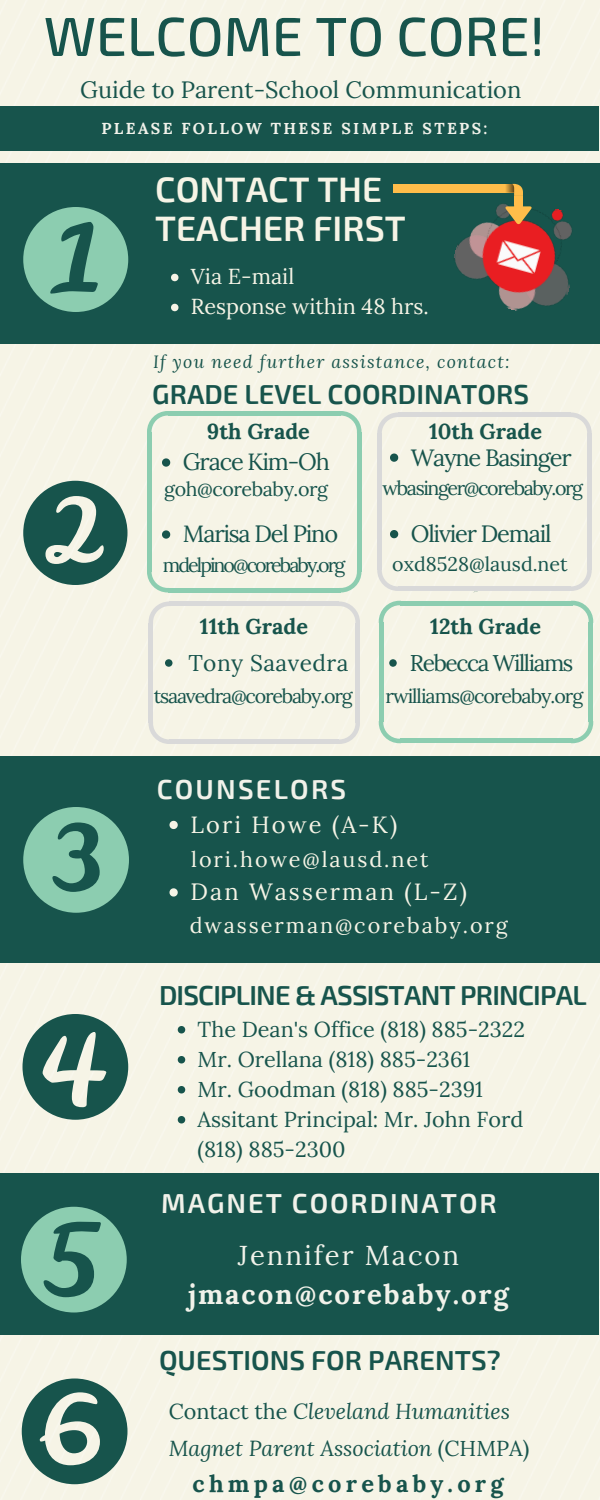
<style>
.page{position:relative;width:600px;height:1500px;background:#f6f4e6}
.page>*{position:absolute;margin:0;border:0;box-sizing:border-box;transform-origin:0 0}
.t1{font:500 55px "Exo 2";color:#17544c}
.t2{font:600 35.4px/39px "Exo 2";color:#f6f4e6}
.t3{font:600 27.5px "Exo 2";color:#17544c}
.t4{font:600 27.5px "Exo 2";letter-spacing:-.03em;color:#17544c}
.t5{font:600 27.5px "Exo 2";letter-spacing:.07em;color:#f1f2ea}
.t6{font:700 27.5px "Lora";letter-spacing:.07em;color:#f1f2ea}
.t7{font:27.5px "Lora";letter-spacing:.07em;color:#f1f2ea}
.t8{font:23.6px "Lora";letter-spacing:-.05em;color:#17544c}
.t9{font:23.6px "Lora";color:#17544c}
.t10{font:23.6px "Lora";letter-spacing:.09em;color:#f6f4e6}
.t11{font:700 23.6px "Lora";letter-spacing:.18em;color:#17544c}
.t12{font:22.7px "Lora";letter-spacing:-.06em;color:#17544c}
.t13{font:22.7px "Lora";letter-spacing:.02em;color:#17544c}
.t14{font:21.6px/30px "Lora";color:#17544c}
.t15{font:italic 21.6px/36.8px "Lora";color:#17544c}
.t16{font:21.6px "Lora";letter-spacing:.09em;color:#f6f4e6}
.t17{font:700 21.6px "Lora";color:#17544c}
.t18{font:21.6px/30px "Lora";color:#f6f4e6}
.t19{font:19.7px "Lora";letter-spacing:-.06em;color:#17544c}
.t20{font:19.7px "Lora";letter-spacing:-.1em;color:#17544c}
.t21{font:19.7px "Lora";color:#17544c}
.t22{font:19.7px "Lora";letter-spacing:-.02em;color:#17544c}
.t23{font:italic 17.7px "Lora";letter-spacing:.07em;color:#17544c}
.t24{font:700 15.8px "Lora";letter-spacing:.15em;color:#f1f2ea}
.s1{font-style:normal}
</style>
<div class="page">
<div style="left:0;top:164px;width:600px;height:180px;background:#17544c"></div>
<svg style="left:171px;top:274px;width:7px;height:7px"></svg>
<svg style="left:171px;top:304px;width:7px;height:7px"></svg>
<svg style="left:23px;top:207px;width:105px;height:105px"></svg>
<div style="left:0;top:106px;width:599px;height:45px;background:#17544c"></div>
<div style="left:0;top:756px;width:600px;height:207px;background:#17544c"></div>
<svg style="left:170px;top:821px;width:8px;height:8px"></svg>
<svg style="left:178px;top:1026px;width:7px;height:8px"></svg>
<svg style="left:178px;top:1056px;width:7px;height:8px"></svg>
<svg style="left:178px;top:1086px;width:7px;height:8px"></svg>
<svg style="left:178px;top:1116px;width:7px;height:8px"></svg>
<div style="left:0;top:1173px;width:599px;height:162px;background:#17544c"></div>
<svg style="left:23px;top:481px;width:105px;height:104px;background:#678e84"></svg>
<svg style="left:147px;top:411px;width:22px;height:22px"></svg>
<svg style="left:339px;top:411px;width:22px;height:22px"></svg>
<div style="left:168px;top:411px;width:173px;height:5px;background:#8ccdb0"></div>
<div style="left:147px;top:432px;width:5px;height:139px;background:#8ccdb0"></div>
<div style="left:168px;top:588px;width:173px;height:5px;background:#8ccdb0"></div>
<svg style="left:147px;top:570px;width:22px;height:22px"></svg>
<hr style="left:357px;top:432px;width:4px;height:139px;background:#8ccdb0">
<svg style="left:339px;top:570px;width:22px;height:22px"></svg>
<svg style="left:162px;top:458px;width:8px;height:9px"></svg>
<svg style="left:379px;top:601px;width:22px;height:22px"></svg>
<svg style="left:571px;top:601px;width:22px;height:22px"></svg>
<hr style="left:400px;top:601px;width:172px;height:4px;background:#8ccdb0">
<hr style="left:379px;top:622px;width:4px;height:100px;background:#8ccdb0">
<hr style="left:400px;top:739px;width:172px;height:4px;background:#8ccdb0">
<svg style="left:379px;top:721px;width:22px;height:22px"></svg>
<hr style="left:589px;top:622px;width:4px;height:100px;background:#8ccdb0">
<svg style="left:571px;top:721px;width:22px;height:22px"></svg>
<svg style="left:377px;top:412px;width:22px;height:23px"></svg>
<svg style="left:570px;top:412px;width:22px;height:23px"></svg>
<div style="left:399px;top:412px;width:172px;height:5px;background:#d9d9d9"></div>
<div style="left:377px;top:434px;width:5px;height:136px;background:#d9d9d9"></div>
<div style="left:399px;top:586px;width:172px;height:5px;background:#d9d9d9"></div>
<svg style="left:377px;top:569px;width:22px;height:22px"></svg>
<div style="left:587px;top:434px;width:5px;height:136px;background:#d9d9d9"></div>
<svg style="left:570px;top:569px;width:22px;height:22px"></svg>
<svg style="left:390px;top:454px;width:8px;height:8px"></svg>
<svg style="left:149px;top:602px;width:22px;height:22px"></svg>
<svg style="left:338px;top:602px;width:22px;height:22px"></svg>
<hr style="left:170px;top:602px;width:169px;height:4px;background:#d9d9d9">
<hr style="left:149px;top:623px;width:4px;height:100px;background:#d9d9d9">
<div style="left:170px;top:739px;width:169px;height:5px;background:#d9d9d9"></div>
<svg style="left:149px;top:722px;width:22px;height:22px"></svg>
<div style="left:355px;top:623px;width:5px;height:100px;background:#d9d9d9"></div>
<svg style="left:338px;top:722px;width:22px;height:22px"></svg>
<svg style="left:165px;top:659px;width:7px;height:8px"></svg>
<svg style="left:389px;top:659px;width:8px;height:8px"></svg>
<svg style="left:23px;top:807px;width:106px;height:106px"></svg>
<svg style="left:21px;top:1207px;width:106px;height:105px"></svg>
<svg style="left:22px;top:1378px;width:105px;height:106px;background:#709489"></svg>
<img style="left:454px;top:204px;width:118px;height:107px">
<svg style="left:170px;top:888px;width:8px;height:9px"></svg>
<svg style="left:505px;top:204px;width:27px;height:20px"></svg>
<div style="left:514px;top:196px;width:9px;height:9px;background:#ffbd4a"></div>
<svg style="left:393px;top:184px;width:4px;height:9px"></svg>
<div style="left:397px;top:184px;width:108px;height:9px;background:#ffbd4a"></div>
<svg style="left:505px;top:184px;width:18px;height:12px"></svg>
<svg style="left:23px;top:1014px;width:105px;height:106px;background:#6a8f85"></svg>
<svg style="left:162px;top:530px;width:8px;height:9px"></svg>
<svg style="left:390px;top:530px;width:8px;height:8px"></svg>
<h1 class="t1" style="left:44px;top:1px;width:503px">WELCOME TO CORE!</h1>
<p class="t9" style="left:80px;top:75px;width:443px">Guide to Parent-School Communication</p>
<p class="t24" style="left:101px;top:118px;width:388px">PLEASE FOLLOW THESE SIMPLE STEPS:</p>
<h2 class="t2" style="left:155px;top:169px;width:252px">CONTACT THE<br>TEACHER FIRST</h2>
<p class="t18" style="left:191px;top:261px;width:239px">Via E-mail<br>Response within 48 hrs.</p>
<p class="t23" style="left:153px;top:350px;width:358px">If you need further assistance, contact:</p>
<p class="t3" style="left:152px;top:376px;width:378px">GRADE LEVEL COORDINATORS</p>
<p class="t17" style="left:207px;top:417px;width:104px">9th Grade</p>
<p class="t8" style="left:183px;top:447px;width:148px">Grace Kim-Oh</p>
<p class="t22" style="left:164px;top:476px;width:165px">goh@corebaby.org</p>
<p class="t8" style="left:183px;top:519px;width:157px">Marisa Del Pino</p>
<p class="t20" style="left:163px;top:552px;width:184px">mdelpino@corebaby.org</p>
<p class="t17" style="left:200px;top:612px;width:110px">11th Grade</p>
<p class="t17" style="left:429px;top:417px;width:114px">10th Grade</p>
<p class="t8" style="left:411px;top:442px;width:162px">Wayne Basinger</p>
<p class="t19" style="left:383px;top:475px;width:202px">wbasinger@corebaby.org</p>
<p class="t8" style="left:411px;top:518px;width:142px">Olivier Demail</p>
<p class="t21" style="left:392px;top:551px;width:177px">oxd8528@lausd.net</p>
<p class="t17" style="left:430px;top:612px;width:112px">12th Grade</p>
<p class="t13" style="left:188px;top:648px;width:162px">Tony Saavedra</p>
<p class="t12" style="left:410px;top:648px;width:165px">Rebecca Williams</p>
<p class="t19" style="left:154px;top:683px;width:200px">tsaavedra@corebaby.org</p>
<p class="t19" style="left:386px;top:683px;width:199px">rwilliams@corebaby.org</p>
<p class="t5" style="left:157px;top:771px;width:191px">COUNSELORS</p>
<p class="t10" style="left:190px;top:809px;width:208px">Lori Howe (A-K)</p>
<p class="t16" style="left:191px;top:845px;width:239px">lori.howe@lausd.net</p>
<p class="t10" style="left:190px;top:877px;width:278px">Dan Wasserman (L-Z)</p>
<p class="t16" style="left:190px;top:911px;width:320px">dwasserman@corebaby.org</p>
<p class="t4" style="left:159px;top:978px;width:429px">DISCIPLINE &amp; ASSISTANT PRINCIPAL</p>
<p class="t14" style="left:198px;top:1014px;width:329px">The Dean's Office (818) 885-2322<br>Mr. Orellana (818) 885-2361<br>Mr. Goodman (818) 885-2391<br>Assitant Principal: Mr. John Ford (818) 885-2300</p>
<p class="t5" style="left:161px;top:1185px;width:337px">MAGNET COORDINATOR</p>
<p class="t7" style="left:238px;top:1238px;width:223px">Jennifer Macon</p>
<p class="t6" style="left:188px;top:1276px;width:322px">jmacon@corebaby.org</p>
<p class="t3" style="left:159px;top:1342px;width:343px">QUESTIONS FOR PARENTS?</p>
<p class="t15" style="left:169px;top:1392px;width:362px"><span class="s1">Contact the</span> Cleveland Humanities<br>Magnet Parent Association <span class="s1">(CHMPA)</span></p>
<p class="t11" style="left:193px;top:1468px;width:313px">chmpa@corebaby.org</p>
</div>
